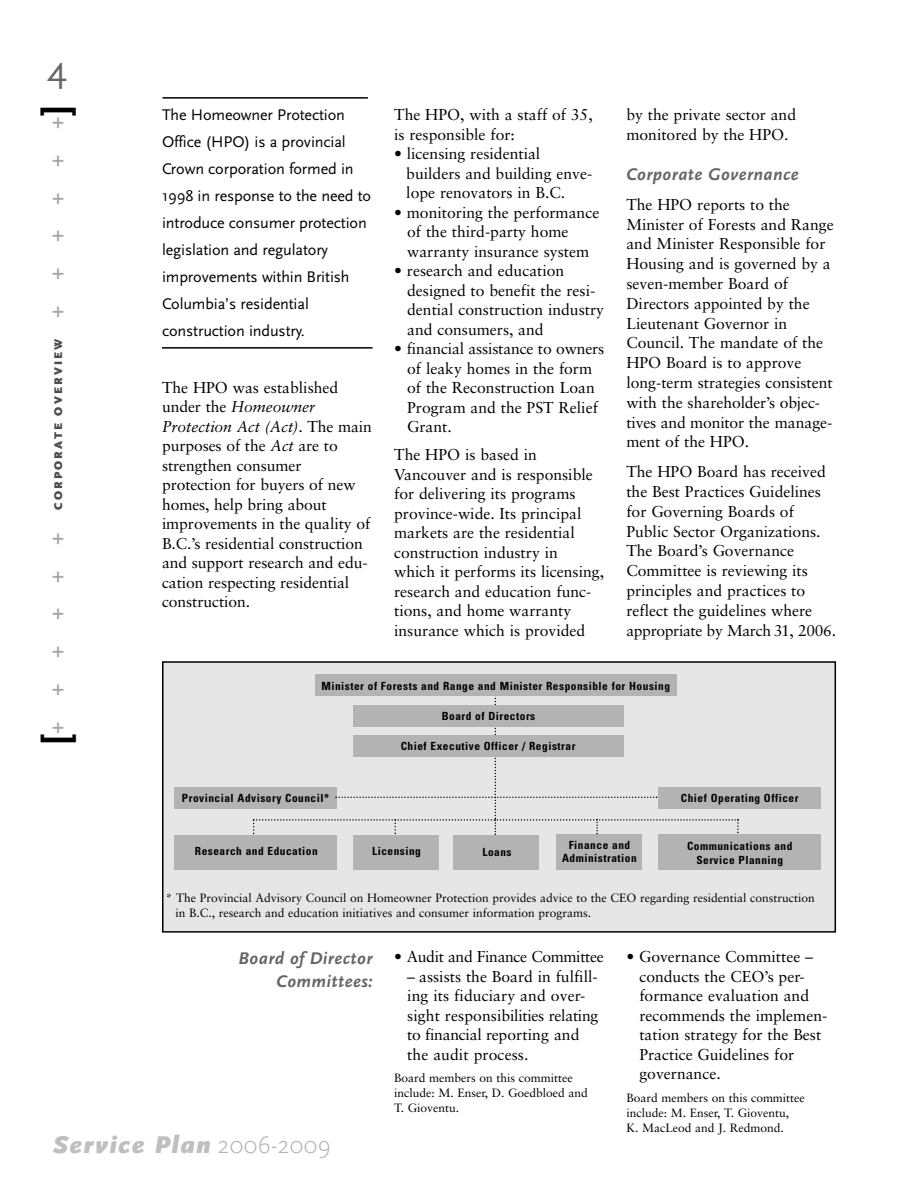
<style>
.page{position:relative;width:918px;height:1188px;background:#fff}
.page>*{position:absolute;margin:0;border:0;box-sizing:border-box;transform-origin:0 0}
.t1{font:700 39px "Scala Sans";color:#000}
.t2{font:37.5px "Scala Sans";color:#666}
.t3{font:italic 900 25.2px "Scala Sans";letter-spacing:.06em;color:#bfbfbf}
.t4{font:700 22.5px "Scala Sans";color:#a6a6a6}
.t5{font:italic 700 17.7px/23.2px "Scala Sans";letter-spacing:.025em;color:#666;text-align:right}
.t6{font:16.2px/27px "Scala Sans";letter-spacing:-.01em;color:#000}
.t7{font:15.75px/19.5px "Sabon";color:#000}
.t8{font:15.75px "Sabon";letter-spacing:-.02em;color:#000}
.t9{font:12px/15px "Sabon";color:#000}
.t10{font:900 11.7px "Scala Sans";letter-spacing:.19em;color:#4d4d4d}
.t11{font:700 condensed 11.25px/13.5px "Univers";letter-spacing:.045em;color:#000;text-align:center}
.s1{font-style:italic}
.s2{font-weight:300;font-style:normal;color:#b3b3b3}
</style>
<div class="page">
<hr style="left:162px;top:347px;width:211px;height:2px;background:#000">
<div style="left:164px;top:663px;width:671px;height:268px;background:#e6e6e6"></div>
<div style="left:162px;top:661px;width:674px;height:272px;border:2px solid #000"></div>
<div style="left:316px;top:675px;width:361px;height:21px;background:#b3b3b3"></div>
<div style="left:174px;top:787px;width:163px;height:22px;background:#b3b3b3"></div>
<div style="left:175px;top:835px;width:162px;height:35px;background:#b3b3b3"></div>
<div style="left:353px;top:835px;width:86px;height:35px;background:#b3b3b3"></div>
<div style="left:454px;top:835px;width:85px;height:35px;background:#b3b3b3"></div>
<div style="left:556px;top:834px;width:85px;height:36px;background:#b3b3b3"></div>
<div style="left:658px;top:834px;width:163px;height:36px;background:#b3b3b3"></div>
<svg style="left:253px;top:677px;width:486px;height:158px"></svg>
<div style="left:658px;top:787px;width:163px;height:21px;background:#b3b3b3"></div>
<hr style="left:162px;top:97px;width:206px;height:2px;background:#000">
<h2 class="t2" style="left:47px;top:54px;width:21px">4</h2>
<h1 class="t1" style="left:78px;top:106px;width:11px;rotate:90deg">[</h1>
<h3 class="t4" style="left:47px;top:318px;width:203px;rotate:-90deg">++++++</h3>
<p class="t10" style="left:54px;top:510px;width:173px;rotate:-90deg">CORPORATE OVERVIEW</p>
<h3 class="t4" style="left:47px;top:734px;width:203px;rotate:-90deg">++++++</h3>
<h1 class="t1" style="left:38px;top:744px;width:11px;rotate:-90deg">[</h1>
<p class="t6" style="left:162px;top:103px;width:211px">The Homeowner Protection<br>Office (HPO) is a provincial<br>Crown corporation formed in<br>1998 in response to the need to introduce consumer protection legislation and regulatory improvements within British<br>Columbia’s residential construction industry.</p>
<p class="t7" style="left:162px;top:379px;width:211px">The HPO was established under the <span class="s1">Homeowner<br>Protection Act (Act)</span>. The main purposes of the <span class="s1">Act</span> are to strengthen consumer protection for buyers of new homes, help bring about improvements in the quality of<br>B.C.’s residential construction and support research and edu&shy;cation respecting residential construction.</p>
<p class="t7" style="left:394px;top:106px;width:200px">The HPO, with a staff of 35, is responsible for:</p>
<p class="t7" style="left:406px;top:145px;width:187px;text-indent:-12px">• licensing residential builders and building enve&shy;lope renovators in B.C.</p>
<p class="t7" style="left:407px;top:204px;width:194px;text-indent:-13px">• monitoring the performance of the third-party home warranty insurance system</p>
<p class="t7" style="left:407px;top:262px;width:198px;text-indent:-13px">• research and education designed to benefit the resi&shy;dential construction industry and consumers, and</p>
<p class="t7" style="left:407px;top:340px;width:199px;text-indent:-13px">• financial assistance to owners of leaky homes in the form of the Reconstruction Loan<br>Program and the PST Relief<br>Grant.</p>
<p class="t7" style="left:394px;top:447px;width:211px">The HPO is based in<br>Vancouver and is responsible for delivering its programs province-wide. Its principal markets are the residential construction industry in<br>which it performs its licensing, research and education func&shy;tions, and home warranty insurance which is provided</p>
<p class="t7" style="left:626px;top:106px;width:171px">by the private sector and monitored by the HPO.</p>
<p class="t5" style="left:626px;top:164px;width:174px">Corporate Governance</p>
<p class="t7" style="left:626px;top:196px;width:209px">The HPO reports to the<br>Minister of Forests and Range and Minister Responsible for<br>Housing and is governed by a seven-member Board of<br>Directors appointed by the<br>Lieutenant Governor in<br>Council. The mandate of the<br>HPO Board is to approve long-term strategies consistent with the shareholder’s objec&shy;tives and monitor the manage&shy;ment of the HPO.</p>
<p class="t7" style="left:626px;top:463px;width:211px">The HPO Board has received the Best Practices Guidelines for Governing Boards of<br>Public Sector Organizations.<br>The Board’s Governance<br>Committee is reviewing its principles and practices to reflect the guidelines where appropriate by March 31, 2006.</p>
<p class="t11" style="left:321px;top:680px;width:350px">Minister of Forests and Range and Minister Responsible for Housing</p>
<p class="t11" style="left:442px;top:710px;width:95px">Board of Directors</p>
<p class="t11" style="left:182px;top:792px;width:149px">Provincial Advisory Council*</p>
<p class="t11" style="left:401px;top:741px;width:176px">Chief Executive Officer / Registrar</p>
<p class="t11" style="left:681px;top:792px;width:119px">Chief Operating Officer</p>
<p class="t11" style="left:195px;top:846px;width:124px">Research and Education</p>
<p class="t11" style="left:372px;top:846px;width:50px">Licensing</p>
<p class="t11" style="left:482px;top:846px;width:31px">Loans</p>
<p class="t11" style="left:562px;top:839px;width:76px">Finance and<br>Administration</p>
<p class="t11" style="left:687px;top:841px;width:107px">Communications and<br>Service Planning</p>
<p class="t9" style="left:176px;top:892px;width:641px;text-indent:-10px">* The Provincial Advisory Council on Homeowner Protection provides advice to the CEO regarding residential construction in B.C., research and education initiatives and consumer information programs.</p>
<p class="t5" style="left:239px;top:948px;width:135px">Board of Director<br>Committees:</p>
<p class="t8" style="left:394px;top:950px;width:211px">• Audit and Finance Committee</p>
<p class="t7" style="left:407px;top:968px;width:193px">– assists the Board in fulfill&shy;ing its fiduciary and over&shy;sight responsibilities relating to financial reporting and the audit process.</p>
<p class="t9" style="left:394px;top:1072px;width:195px">Board members on this committee include: M. Enser, D. Goedbloed and<br>T. Gioventu.</p>
<h3 class="t3" style="left:53px;top:1135px;width:279px">Service Plan <span class="s2">2006-2009</span></h3>
<p class="t7" style="left:639px;top:949px;width:189px;text-indent:-13px">• Governance Committee – conducts the CEO’s per&shy;formance evaluation and recommends the implemen&shy;tation strategy for the Best<br>Practice Guidelines for governance.</p>
<p class="t9" style="left:626px;top:1091px;width:180px">Board members on this committee include: M. Enser, T. Gioventu,<br>K. MacLeod and J. Redmond.</p>
</div>
